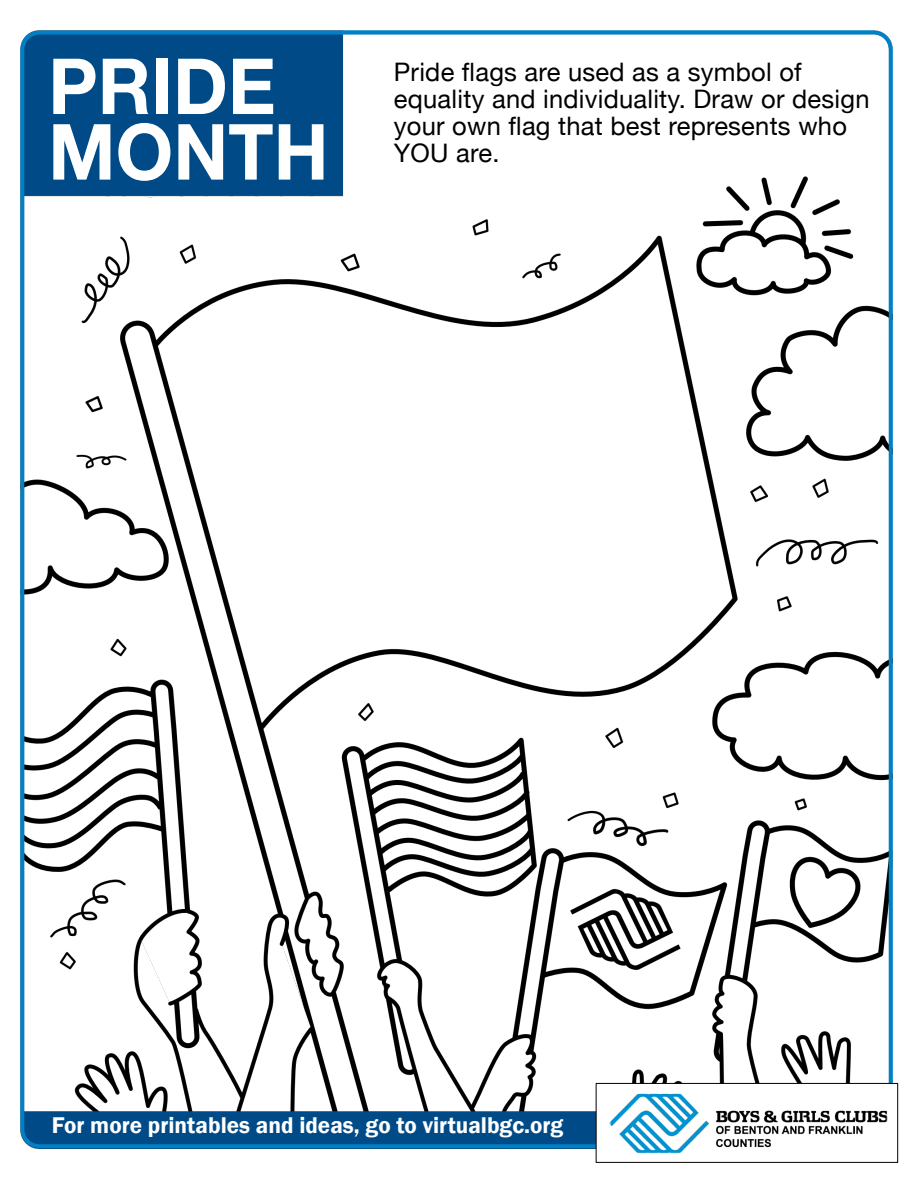
<style>
.page{position:relative;width:918px;height:1188px;background:#fff}
.page>*{position:absolute;margin:0;border:0;box-sizing:border-box;transform-origin:0 0}
.t1{font:700 77.55px "Helvetica Neue";color:#fff;scale:.96 1}
.t2{font:700 77.4px "Helvetica Neue";color:#fff;scale:.96 1}
.t3{font:25.5px/27px "Helvetica Neue";letter-spacing:.01em;color:#000}
.t4{font:600 23.4px "Franklin Gothic";color:#fff}
</style>
<div class="page">
<img style="left:20px;top:30px;width:868px;height:1118px">
<div style="left:596px;top:1083px;width:302px;height:80px;background:#fff;border:1px solid #000"></div>
<img style="left:612px;top:1095px;width:273px;height:57px">
<div style="left:610px;top:1093px;width:277px;height:61px;border:1px solid #fff"></div>
<h2 class="t2" style="left:48px;top:39px;width:239px">PRIDE</h2>
<h1 class="t1" style="left:48px;top:104px;width:294px">MONTH</h1>
<p class="t3" style="left:394px;top:58px;width:477px">Pride flags are used as a symbol of equality and individuality. Draw or design your own flag that best represents who<br>YOU are.</p>
<p class="t4" style="left:52px;top:1117px;width:513px">For more printables and ideas, go to virtualbgc.org</p>
</div>
